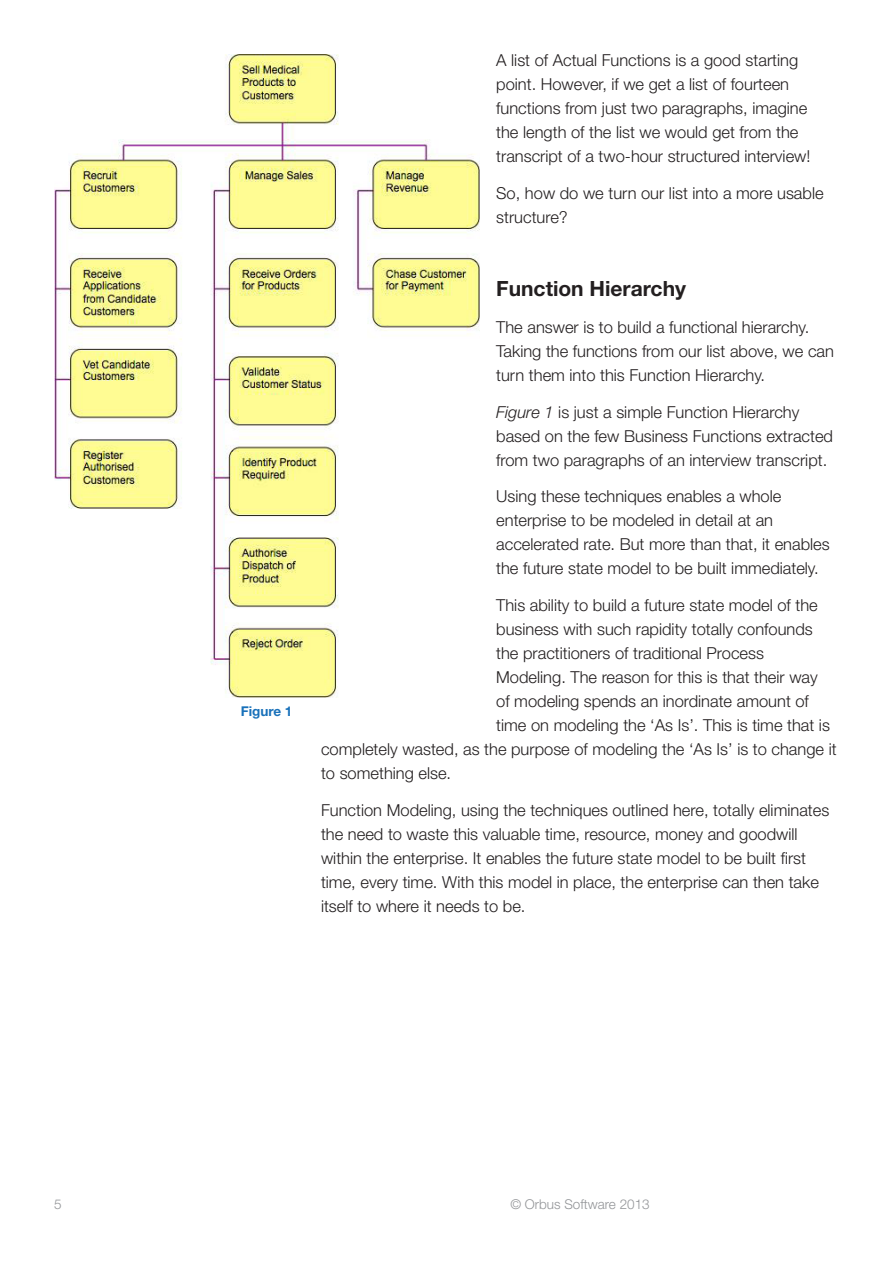
<style>
.page{position:relative;width:893px;height:1263px;background:#fff}
.page>*{position:absolute;margin:0;border:0;box-sizing:border-box;transform-origin:0 0}
.t1{font:700 21px "Helvetica Neue LT Std";color:#231f20}
.t2{font:300 16.5px/24px "Helvetica Neue LT Std";color:#231f20}
.t3{font:300 13.5px "Helvetica Neue LT Std";color:#939598}
.t4{font:700 13.5px "Helvetica Neue LT Std";color:#1971ba}
.s1{font-style:italic}
</style>
<div class="page">
<img style="left:54px;top:54px;width:425px;height:644px">
<p class="t4" style="left:241px;top:703px;width:53px">Figure 1</p>
<p class="t2" style="left:496px;top:48px;width:316px">A list of Actual Functions is a good starting point. However, if we get a list of fourteen functions from just two paragraphs, imagine the length of the list we would get from the transcript of a two-hour structured interview!</p>
<p class="t2" style="left:496px;top:180px;width:329px">So, how do we turn our list into a more usable structure?</p>
<p class="t1" style="left:496px;top:276px;width:191px">Function Hierarchy</p>
<p class="t2" style="left:496px;top:315px;width:339px">The answer is to build a functional hierarchy.<br>Taking the functions from our list above, we can turn them into this Function Hierarchy.</p>
<p class="t2" style="left:496px;top:399px;width:338px"><span class="s1">Figure 1</span> is just a simple Function Hierarchy based on the few Business Functions extracted from two paragraphs of an interview transcript.</p>
<p class="t2" style="left:496px;top:484px;width:335px">Using these techniques enables a whole enterprise to be modeled in detail at an accelerated rate. But more than that, it enables the future state model to be built immediately.</p>
<p class="t2" style="left:496px;top:593px;width:323px">This ability to build a future state model of the</p>
<p class="t2" style="left:496px;top:617px;width:318px">business with such rapidity totally confounds</p>
<p class="t2" style="left:496px;top:641px;width:269px">the practitioners of traditional Process</p>
<p class="t2" style="left:496px;top:665px;width:323px">Modeling. The reason for this is that their way</p>
<p class="t2" style="left:496px;top:689px;width:314px">of modeling spends an inordinate amount of</p>
<p class="t2" style="left:496px;top:713px;width:335px">time on modeling the ‘As Is’. This is time that is</p>
<p class="t2" style="left:321px;top:737px;width:517px">completely wasted, as the purpose of modeling the ‘As Is’ is to change it</p>
<p class="t2" style="left:321px;top:761px;width:132px">to something else.</p>
<p class="t2" style="left:321px;top:798px;width:510px">Function Modeling, using the techniques outlined here, totally eliminates the need to waste this valuable time, resource, money and goodwill within the enterprise. It enables the future state model to be built first time, every time. With this model in place, the enterprise can then take itself to where it needs to be.</p>
<p class="t3" style="left:54px;top:1196px;width:9px">5</p>
<p class="t3" style="left:510px;top:1196px;width:141px">© Orbus Software 2013</p>
</div>
